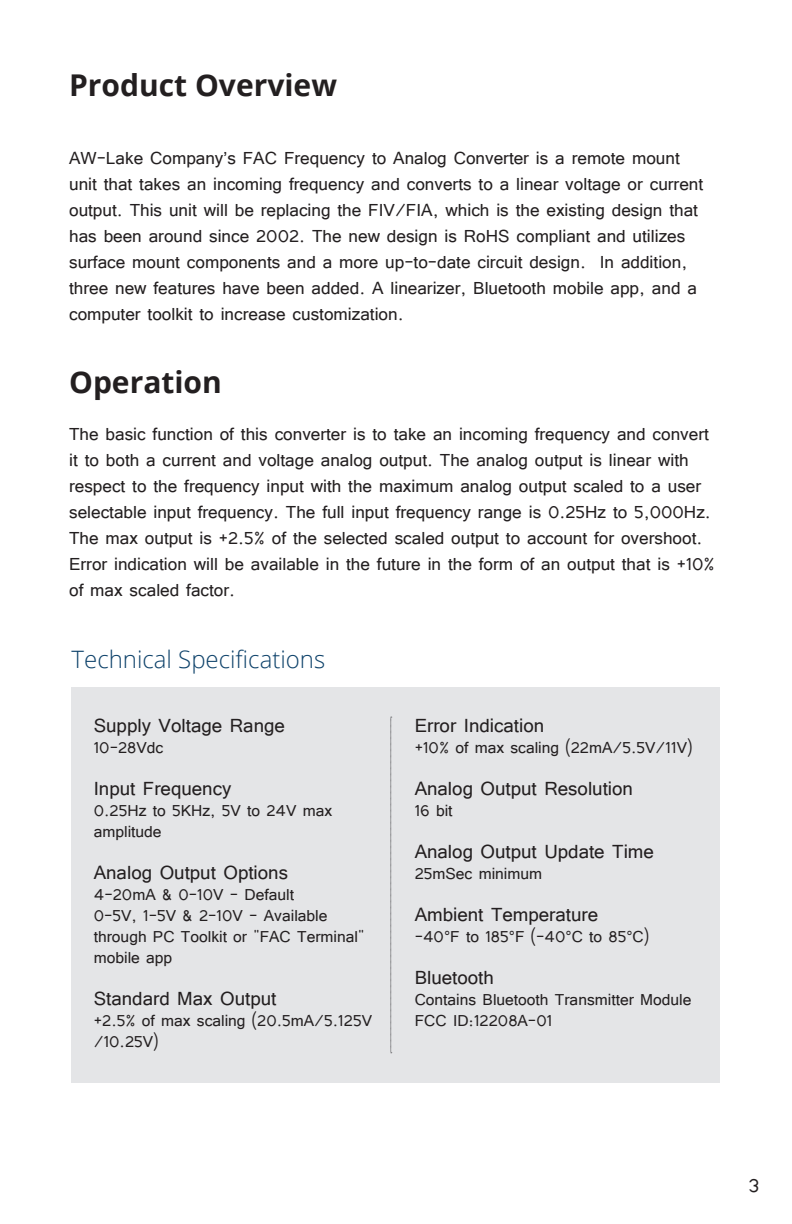
<style>
.page{position:relative;width:792px;height:1224px;background:#fff}
.page>*{position:absolute;margin:0;border:0;box-sizing:border-box;transform-origin:0 0}
.Main_headline{font:700 30px "Open Sans";color:#231f20}
.Subhead_Line{font:24px "Tunga";color:#231f20}
.Subhead_line_red{font:300 24px "Open Sans";color:#0f436b}
.content_body_g{font:22px/26px "Tunga";color:#231f20}
.Content_Body{font:20px/21px "Tunga";color:#231f20}
</style>
<div class="page">
<div style="left:72px;top:687px;width:648px;height:396px;background:#e4e5e7"></div>
<svg style="left:390px;top:717px;width:2px;height:336px"></svg>
<p class="Main_headline" style="left:69px;top:64px;width:269px">Product Overview</p>
<p class="content_body_g" style="left:69px;top:144px;width:636px">AW-Lake Company’s FAC Frequency to Analog Converter is a remote mount unit that takes an incoming frequency and converts to a linear voltage or current output. This unit will be replacing the FIV/FIA, which is the existing design that has been around since 2002. The new design is RoHS compliant and utilizes surface mount components and a more up-to-date circuit design. In addition, three new features have been added. A linearizer, Bluetooth mobile app, and a computer toolkit to increase customization.</p>
<p class="Main_headline" style="left:69px;top:361px;width:154px">Operation</p>
<p class="content_body_g" style="left:69px;top:420px;width:647px">The basic function of this converter is to take an incoming frequency and convert it to both a current and voltage analog output. The analog output is linear with respect to the frequency input with the maximum analog output scaled to a user selectable input frequency. The full input frequency range is 0.25Hz to 5,000Hz.<br>The max output is +2.5% of the selected scaled output to account for overshoot.<br>Error indication will be available in the future in the form of an output that is +10% of max scaled factor.</p>
<p class="Subhead_line_red" style="left:72px;top:643px;width:255px">Technical Specifications</p>
<p class="Subhead_Line" style="left:94px;top:710px;width:193px">Supply Voltage Range</p>
<p class="Content_Body" style="left:94px;top:736px;width:71px">10-28Vdc</p>
<p class="Subhead_Line" style="left:94px;top:773px;width:139px">Input Frequency</p>
<p class="Content_Body" style="left:94px;top:799px;width:240px">0.25Hz to 5KHz, 5V to 24V max amplitude</p>
<p class="Subhead_Line" style="left:94px;top:857px;width:196px">Analog Output Options</p>
<p class="Content_Body" style="left:94px;top:883px;width:202px">4-20mA &amp; 0-10V - Default</p>
<p class="Content_Body" style="left:94px;top:904px;width:272px">0-5V, 1-5V &amp; 2-10V - Available through PC Toolkit or "FAC Terminal" mobile app</p>
<p class="Subhead_Line" style="left:94px;top:983px;width:184px">Standard Max Output</p>
<p class="Content_Body" style="left:94px;top:1009px;width:280px">+2.5% of max scaling (20.5mA/5.125V /10.25V)</p>
<p class="Subhead_Line" style="left:415px;top:710px;width:131px">Error Indication</p>
<p class="Content_Body" style="left:415px;top:736px;width:279px">+10% of max scaling (22mA/5.5V/11V)</p>
<p class="Subhead_Line" style="left:415px;top:773px;width:220px">Analog Output Resolution</p>
<p class="Content_Body" style="left:415px;top:799px;width:39px">16 bit</p>
<p class="Subhead_Line" style="left:415px;top:836px;width:241px">Analog Output Update Time</p>
<p class="Content_Body" style="left:415px;top:862px;width:129px">25mSec minimum</p>
<p class="Subhead_Line" style="left:415px;top:899px;width:185px">Ambient Temperature</p>
<p class="Content_Body" style="left:415px;top:925px;width:236px">-40°F to 185°F (-40°C to 85°C)</p>
<p class="Subhead_Line" style="left:415px;top:962px;width:81px">Bluetooth</p>
<p class="Content_Body" style="left:415px;top:988px;width:278px">Contains Bluetooth Transmitter Module<br>FCC ID:12208A-01</p>
<p class="Subhead_Line" style="left:748px;top:1170px;width:12px">3</p>
</div>
